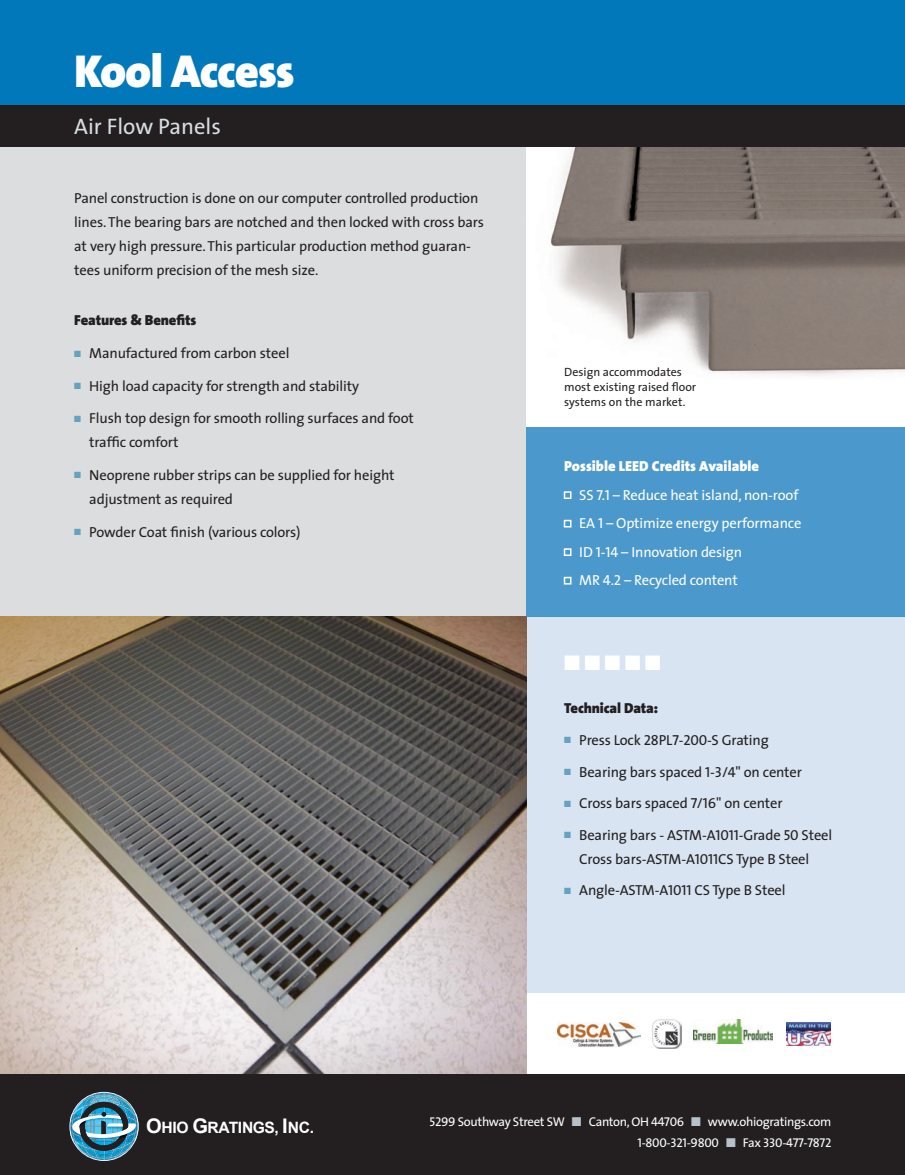
<style>
.page{position:relative;width:905px;height:1175px;background:#fff}
.page>*{position:absolute;margin:0;border:0;box-sizing:border-box;transform-origin:0 0}
.t1{font:900 46.5px "The Sans";letter-spacing:-.025em;color:#fff}
.t2{font:22.5px "The Sans";color:#d7dee3}
.t3{font:21px "Zapf Dingbats ITC";color:#fff}
.t4{font:700 15.6px "Arial";letter-spacing:-.02em;color:#fff}
.t5{font:14.55px/24px "The Sans";letter-spacing:-.01em;color:#231f20}
.t6{font:14.55px/28.5px "The Sans";letter-spacing:-.01em;color:#fff}
.t7{font:900 14.55px "The Sans";letter-spacing:-.01em;color:#231f20}
.t8{font:900 14.55px "The Sans";color:#fff}
.t9{font:12.75px/21px "The Sans";letter-spacing:-.025em;color:#fff;text-align:right}
.t10{font:12px/15px "The Sans";color:#231f20}
.s1{color:#63a2c0}
.s2{font-size:20.1px}
.s3{color:#b6c2c9}
</style>
<div class="page">
<div style="left:526px;top:616px;width:378px;height:377px;background:#d5e2f1"></div>
<img style="left:551px;top:147px;width:353px;height:229px">
<div style="left:0;top:130px;width:526px;height:486px;background:#dcdddf"></div>
<img style="left:0;top:616px;width:526px;height:458px">
<div style="left:526px;top:427px;width:378px;height:189px;background:#4b98cc"></div>
<div style="left:563px;top:491px;width:8px;height:8px;border:2px solid #fff"></div>
<div style="left:563px;top:520px;width:8px;height:7px;border:2px solid #fff"></div>
<div style="left:563px;top:548px;width:8px;height:8px;border:2px solid #fff"></div>
<div style="left:563px;top:577px;width:8px;height:7px;border:2px solid #fff"></div>
<div style="left:0;top:104px;width:904px;height:43px;background:#231f20"></div>
<div style="left:0;top:0;width:904px;height:105px;background:#0078ba"></div>
<div style="left:0;top:1074px;width:904px;height:100px;background:#231f20"></div>
<img style="left:69px;top:1091px;width:70px;height:70px">
<img style="left:652px;top:1019px;width:29px;height:29px">
<img style="left:693px;top:1019px;width:79px;height:24px">
<img style="left:786px;top:1022px;width:44px;height:23px">
<img style="left:557px;top:1022px;width:83px;height:24px">
<h1 class="t1" style="left:74px;top:32px;width:222px">Kool Access</h1>
<h2 class="t2" style="left:74px;top:108px;width:148px">Air Flow Panels</h2>
<p class="t5" style="left:74px;top:185px;width:411px">Panel construction is done on our computer controlled production lines. The bearing bars are notched and then locked with cross bars at very high pressure. This particular production method guaran&shy;tees uniform precision of the mesh size.</p>
<p class="t7" style="left:74px;top:308px;width:124px">Features &amp; Benefits</p>
<p class="t5" style="left:74px;top:341px;width:217px"><span class="s1">■</span> Manufactured from carbon steel</p>
<p class="t5" style="left:74px;top:373px;width:286px"><span class="s1">■</span> High load capacity for strength and stability</p>
<p class="t5" style="left:89px;top:406px;width:326px;text-indent:-15px"><span class="s1">■</span> Flush top design for smooth rolling surfaces and foot traffic comfort</p>
<p class="t5" style="left:89px;top:462px;width:307px;text-indent:-15px"><span class="s1">■</span> Neoprene rubber strips can be supplied for height adjustment as required</p>
<p class="t5" style="left:74px;top:519px;width:228px"><span class="s1">■</span> Powder Coat finish (various colors)</p>
<p class="t10" style="left:564px;top:364px;width:133px">Design accommodates most existing raised floor systems on the market.</p>
<p class="t8" style="left:564px;top:454px;width:196px">Possible LEED Credits Available</p>
<p class="t6" style="left:579px;top:480px;width:224px">SS 7.1 – Reduce heat island, non-roof<br>EA 1 – Optimize energy performance<br>ID 1-14 – Innovation design<br>MR 4.2 – Recycled content</p>
<h3 class="t3" style="left:564px;top:653px;width:98px">■■■■■</h3>
<p class="t7" style="left:564px;top:696px;width:95px">Technical Data:</p>
<p class="t5" style="left:564px;top:727px;width:206px"><span class="s1">■</span> Press Lock 28PL7-200-S Grating</p>
<p class="t5" style="left:564px;top:759px;width:239px"><span class="s1">■</span> Bearing bars spaced 1-3/4" on center</p>
<p class="t5" style="left:564px;top:790px;width:220px"><span class="s1">■</span> Cross bars spaced 7/16" on center</p>
<p class="t5" style="left:564px;top:822px;width:270px;text-align:center"><span class="s1">■</span> Bearing bars - ASTM-A1011-Grade 50 Steel<br>Cross bars-ASTM-A1011CS Type B Steel</p>
<p class="t5" style="left:564px;top:878px;width:223px"><span class="s1">■</span> Angle-ASTM-A1011 CS Type B Steel</p>
<p class="t4" style="left:146px;top:1118px;width:169px"><span class="s2">O</span>HIO <span class="s2">G</span>RATINGS, <span class="s2">I</span>NC.</p>
<p class="t9" style="left:429px;top:1110px;width:403px">5299 Southway Street SW <span class="s3">■</span> Canton, OH 44706 <span class="s3">■</span> www.ohiogratings.com<br>1-800-321-9800 <span class="s3">■</span> Fax 330-477-7872</p>
</div>
